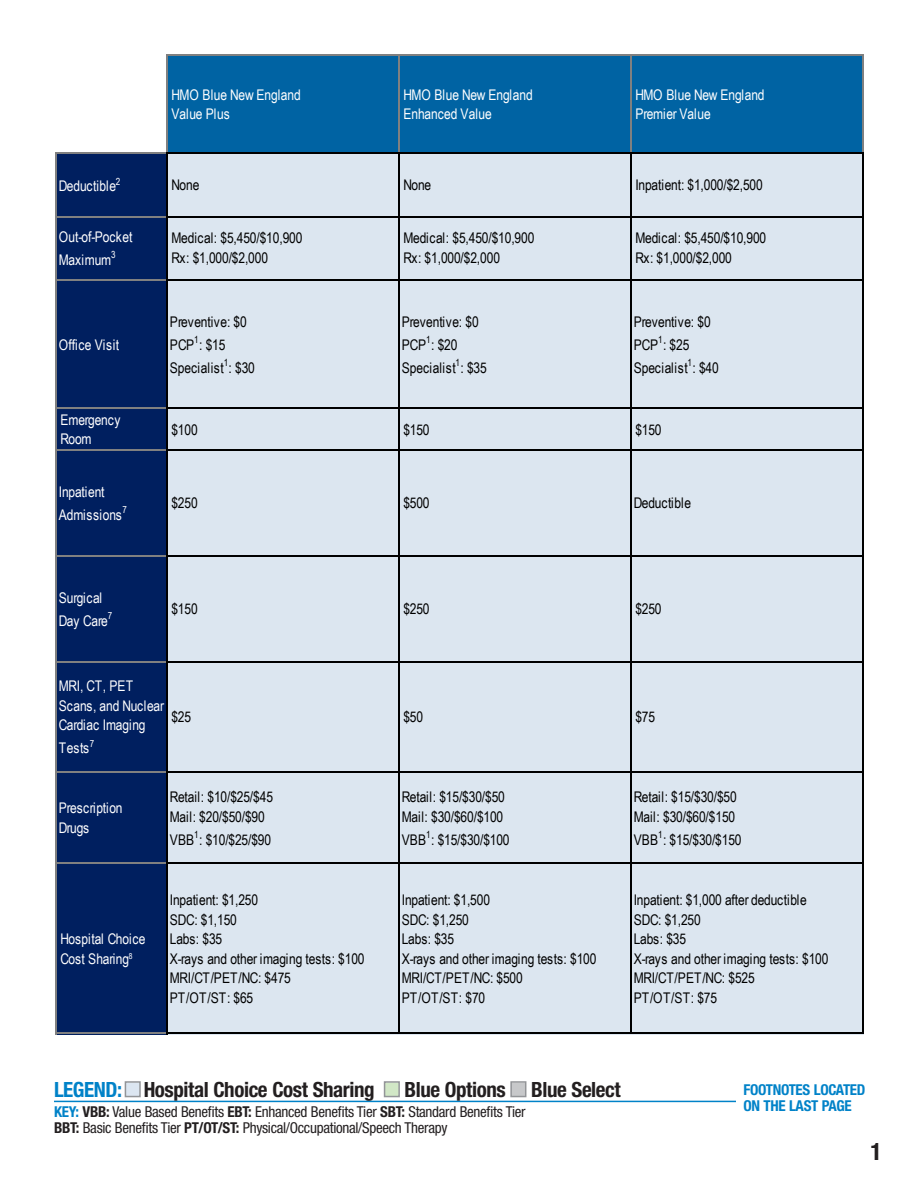
<style>
.page{position:relative;width:918px;height:1188px;background:#fff}
.page>*{position:absolute;margin:0;border:0;box-sizing:border-box;transform-origin:0 0}
.t1{font:700 condensed 24px "Helvetica Neue LT Std";color:#231f20}
.text{font:700 condensed 21px "Helvetica Neue LT Std";letter-spacing:-.02em;color:#231f20}
.text-2{font:condensed 15px/16.5px "Helvetica Neue LT Std";letter-spacing:-.02em;color:#231f20}
.text-3{font:700 condensed 15px/16.5px "Helvetica Neue LT Std";letter-spacing:-.02em;color:#0082c8}
.t2{font:14.7px/19.6px "Arial Narrow";letter-spacing:-.01em;color:#000}
.t3{font:14.7px/19.6px "Arial Narrow";letter-spacing:-.01em;color:#fff}
.t4{font:14.7px "Arial Narrow";letter-spacing:.035em;color:#fff}
.s1{color:#0082c8}
.s2{color:#dce6f1}
.s3{color:#d1e7c6}
.s4{color:#c7c8ca}
.s5{font-weight:700;color:#0082c8}
.s6{font-weight:700}
</style>
<div class="page">
<hr style="left:54px;top:1101px;width:864px;height:1px;background:#0082c8">
<div style="left:125px;top:1081px;width:16px;height:16px;border:2px solid #939598"></div>
<div style="left:384px;top:1081px;width:16px;height:16px;border:2px solid #939598"></div>
<div style="left:510px;top:1081px;width:16px;height:16px;border:2px solid #939598"></div>
<div style="left:737px;top:1084px;width:181px;height:72px;background:#fff"></div>
<div style="left:167px;top:56px;width:697px;height:98px;background:#0063a3"></div>
<div style="left:57px;top:152px;width:111px;height:882px;background:#001f5f"></div>
<div style="left:167px;top:152px;width:697px;height:882px;background:#dce6f0"></div>
<hr style="left:57px;top:152px;width:110px;height:2px;background:#808080">
<hr style="left:167px;top:54px;width:1px;height:98px;background:#808080">
<hr style="left:398px;top:56px;width:2px;height:96px;background:#808080">
<hr style="left:630px;top:56px;width:2px;height:96px;background:#808080">
<hr style="left:862px;top:56px;width:2px;height:96px;background:#808080">
<hr style="left:57px;top:216px;width:110px;height:1px;background:#808080">
<hr style="left:57px;top:279px;width:110px;height:2px;background:#808080">
<hr style="left:57px;top:407px;width:110px;height:1px;background:#808080">
<hr style="left:57px;top:449px;width:110px;height:2px;background:#808080">
<hr style="left:57px;top:555px;width:110px;height:2px;background:#808080">
<hr style="left:57px;top:662px;width:110px;height:1px;background:#808080">
<hr style="left:57px;top:771px;width:110px;height:2px;background:#808080">
<hr style="left:57px;top:863px;width:110px;height:1px;background:#808080">
<hr style="left:57px;top:1032px;width:110px;height:2px;background:#808080">
<hr style="left:167px;top:152px;width:1px;height:882px;background:#000">
<hr style="left:398px;top:154px;width:2px;height:880px;background:#000">
<hr style="left:630px;top:154px;width:2px;height:880px;background:#000">
<hr style="left:862px;top:154px;width:2px;height:880px;background:#000">
<hr style="left:55px;top:152px;width:2px;height:882px;background:#808080">
<hr style="left:168px;top:54px;width:696px;height:2px;background:#808080">
<hr style="left:168px;top:152px;width:696px;height:2px;background:#000">
<hr style="left:168px;top:216px;width:696px;height:1px;background:#000">
<hr style="left:168px;top:279px;width:696px;height:2px;background:#000">
<hr style="left:168px;top:407px;width:696px;height:1px;background:#000">
<hr style="left:168px;top:449px;width:696px;height:2px;background:#000">
<hr style="left:168px;top:555px;width:696px;height:2px;background:#000">
<hr style="left:168px;top:662px;width:696px;height:1px;background:#000">
<hr style="left:168px;top:771px;width:696px;height:2px;background:#000">
<hr style="left:168px;top:863px;width:696px;height:1px;background:#000">
<hr style="left:168px;top:1032px;width:696px;height:2px;background:#000">
<p class="t3" style="left:171px;top:84px;width:131px">HMO Blue New England<br>Value Plus</p>
<p class="t3" style="left:403px;top:84px;width:131px">HMO Blue New England<br>Enhanced Value</p>
<p class="t3" style="left:635px;top:84px;width:131px">HMO Blue New England<br>Premier Value</p>
<p class="t3" style="left:59px;top:176px;width:63px">Deductible<sup>2</sup></p>
<p class="t2" style="left:171px;top:174px;width:29px">None</p>
<p class="t2" style="left:403px;top:174px;width:29px">None</p>
<p class="t2" style="left:635px;top:174px;width:129px">Inpatient: $1,000/$2,500</p>
<p class="t3" style="left:59px;top:225px;width:75px;line-height:22.8px">Out-of-Pocket<br>Maximum<sup>3</sup></p>
<p class="t2" style="left:171px;top:228px;width:133px">Medical: $5,450/$10,900<br>Rx: $1,000/$2,000</p>
<p class="t2" style="left:403px;top:228px;width:133px">Medical: $5,450/$10,900<br>Rx: $1,000/$2,000</p>
<p class="t2" style="left:635px;top:228px;width:133px">Medical: $5,450/$10,900<br>Rx: $1,000/$2,000</p>
<p class="t4" style="left:59px;top:334px;width:62px">Office Visit</p>
<p class="t2" style="left:170px;top:310px;width:87px;line-height:22.8px">Preventive: $0<br>PCP<sup>1</sup>: $15<br>Specialist<sup>1</sup>: $30</p>
<p class="t2" style="left:402px;top:310px;width:87px;line-height:22.8px">Preventive: $0<br>PCP<sup>1</sup>: $20<br>Specialist<sup>1</sup>: $35</p>
<p class="t2" style="left:634px;top:310px;width:87px;line-height:22.8px">Preventive: $0<br>PCP<sup>1</sup>: $25<br>Specialist<sup>1</sup>: $40</p>
<p class="t3" style="left:60px;top:409px;width:61px">Emergency<br>Room</p>
<p class="t2" style="left:171px;top:419px;width:28px">$100</p>
<p class="t2" style="left:403px;top:419px;width:28px">$150</p>
<p class="t2" style="left:635px;top:419px;width:28px">$150</p>
<p class="t3" style="left:59px;top:480px;width:70px;line-height:22.8px">Inpatient<br>Admissions<sup>7</sup></p>
<p class="t2" style="left:171px;top:493px;width:28px">$250</p>
<p class="t2" style="left:403px;top:493px;width:28px">$500</p>
<p class="t2" style="left:634px;top:493px;width:59px">Deductible</p>
<p class="t3" style="left:59px;top:586px;width:55px;line-height:22.8px">Surgical<br>Day Care<sup>7</sup></p>
<p class="t2" style="left:171px;top:599px;width:28px">$150</p>
<p class="t2" style="left:403px;top:599px;width:28px">$250</p>
<p class="t2" style="left:635px;top:599px;width:28px">$250</p>
<p class="t3" style="left:59px;top:675px;width:107px">MRI, CT, PET<br>Scans, and Nuclear<br>Cardiac Imaging</p>
<p class="t3" style="left:59px;top:738px;width:37px">Tests<sup>7</sup></p>
<p class="t2" style="left:171px;top:706px;width:21px">$25</p>
<p class="t2" style="left:403px;top:706px;width:21px">$50</p>
<p class="t2" style="left:635px;top:706px;width:21px">$75</p>
<p class="t3" style="left:59px;top:798px;width:65px">Prescription<br>Drugs</p>
<p class="t3" style="left:60px;top:929px;width:87px">Hospital Choice<br>Cost Sharing<sup>8</sup></p>
<p class="t2" style="left:170px;top:787px;width:105px">Retail: $10/$25/$45<br>Mail: $20/$50/$90</p>
<p class="t2" style="left:170px;top:829px;width:103px">VBB<sup>1</sup>: $10/$25/$90</p>
<p class="t2" style="left:402px;top:787px;width:105px">Retail: $15/$30/$50<br>Mail: $30/$60/$100</p>
<p class="t2" style="left:402px;top:829px;width:109px">VBB<sup>1</sup>: $15/$30/$100</p>
<p class="t2" style="left:634px;top:787px;width:105px">Retail: $15/$30/$50<br>Mail: $30/$60/$150</p>
<p class="t2" style="left:634px;top:829px;width:109px">VBB<sup>1</sup>: $15/$30/$150</p>
<p class="t2" style="left:170px;top:889px;width:196px">Inpatient: $1,250<br>SDC: $1,150<br>Labs: $35<br>X-rays and other imaging tests: $100<br>MRI/CT/PET/NC: $475<br>PT/OT/ST: $65</p>
<p class="t2" style="left:402px;top:889px;width:196px">Inpatient: $1,500<br>SDC: $1,250<br>Labs: $35<br>X-rays and other imaging tests: $100<br>MRI/CT/PET/NC: $500<br>PT/OT/ST: $70</p>
<p class="t2" style="left:634px;top:889px;width:196px">Inpatient: $1,000 after deductible<br>SDC: $1,250<br>Labs: $35<br>X-rays and other imaging tests: $100<br>MRI/CT/PET/NC: $525<br>PT/OT/ST: $75</p>
<p class="text" style="left:54px;top:1077px;width:568px"><span class="s1">LEGEND:</span><span class="s2">■</span> Hospital Choice Cost Sharing <span class="s3">■</span> Blue Options <span class="s4">■</span> Blue Select</p>
<p class="text-2" style="left:54px;top:1103px;width:473px"><span class="s5">KEY:</span> <span class="s6">VBB:</span> Value Based Benefits <span class="s6">EBT:</span> Enhanced Benefits Tier <span class="s6">SBT:</span> Standard Benefits Tier<br><span class="s6">BBT:</span> Basic Benefits Tier <span class="s6">PT/OT/ST:</span> Physical/Occupational/Speech Therapy</p>
<p class="text-3" style="left:743px;top:1081px;width:124px">FOOTNOTES LOCATED<br>ON THE LAST PAGE</p>
<p class="t1" style="left:870px;top:1137px;width:13px">1</p>
</div>
